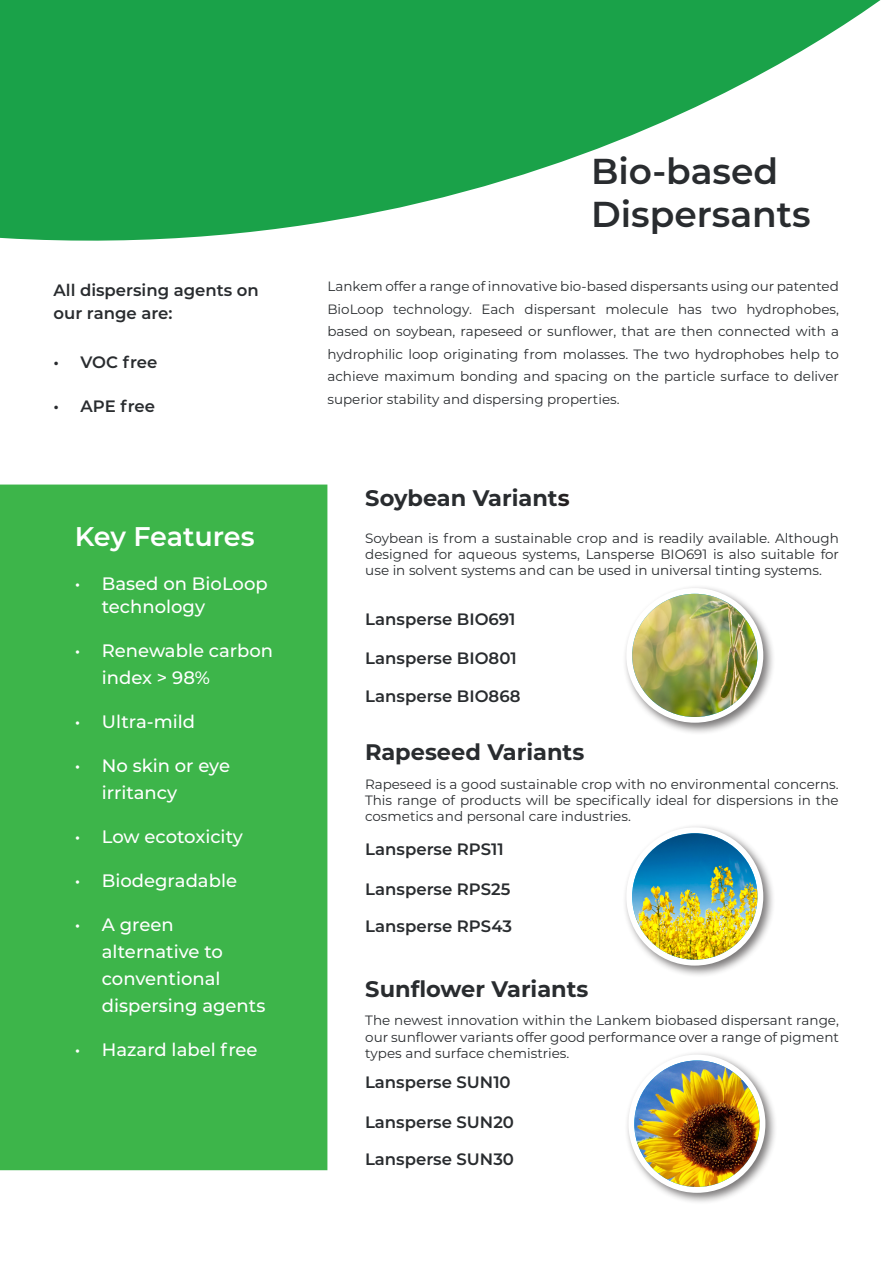
<style>
.page{position:relative;width:893px;height:1263px;background:#fff}
.page>*{position:absolute;margin:0;border:0;box-sizing:border-box;transform-origin:0 0}
.Paragraph_Style_11{font:600 36px "Montserrat";color:#292c2f}
.t1{font:600 27px "Montserrat";letter-spacing:-.01em;color:#fff}
.Paragraph_Style_15{font:700 22.5px "Montserrat";color:#292c2f}
.t2{font:500 18px/27px "Montserrat";color:#fff}
.Paragraph_Style_15-2{font:600 16.5px/22.5px "Montserrat";color:#292c2f}
.Paragraph_Style_14{font:13.5px/16.2px "Montserrat";color:#292c2f;text-align:justify}
.Paragraph_Style_9{font:13.5px/22.5px "Montserrat";color:#292c2f;text-align:justify}
.s1{color:#231f20}
</style>
<div class="page">
<div style="left:1px;top:485px;width:326px;height:684px;background:#3db54a"></div>
<div style="left:0;top:484px;width:327px;height:686px;border:2px solid #3db54a"></div>
<div style="left:622px;top:584px;width:154px;height:151px;background:#231f20;opacity:.6"></div>
<div style="left:626px;top:588px;width:137px;height:135px;background:#fff;border-radius:50%"></div>
<img style="left:632px;top:594px;width:125px;height:123px">
<div style="left:622px;top:823px;width:154px;height:155px;background:#231f20;opacity:.6"></div>
<div style="left:626px;top:827px;width:137px;height:138px;background:#fff;border-radius:50%"></div>
<img style="left:632px;top:833px;width:125px;height:127px">
<svg style="left:0;top:0;width:881px;height:241px;fill:#1aa249"></svg>
<div style="left:624px;top:1050px;width:154px;height:155px;background:#231f20;opacity:.6"></div>
<div style="left:628px;top:1054px;width:137px;height:139px;background:#fff;border-radius:50%"></div>
<img style="left:634px;top:1060px;width:126px;height:127px">
<p class="Paragraph_Style_15-2" style="left:54px;top:278px;width:207px">All dispersing agents on our range are:</p>
<p class="Paragraph_Style_15-2" style="left:54px;top:350px;width:105px">• VOC free</p>
<p class="Paragraph_Style_15-2" style="left:54px;top:394px;width:103px">• APE free</p>
<p class="t1" style="left:75px;top:517px;width:181px">Key Features</p>
<p class="t2" style="left:102px;top:572px;width:167px;line-height:22.5px;text-indent:-27px">• Based on BioLoop technology</p>
<p class="t2" style="left:102px;top:636px;width:173px;text-indent:-27px">• Renewable carbon index &gt; 98%</p>
<p class="t2" style="left:75px;top:707px;width:122px">• Ultra-mild</p>
<p class="t2" style="left:102px;top:751px;width:130px;text-indent:-27px">• No skin or eye irritancy</p>
<p class="t2" style="left:75px;top:822px;width:170px">• Low ecotoxicity</p>
<p class="t2" style="left:75px;top:866px;width:164px">• Biodegradable</p>
<p class="t2" style="left:102px;top:910px;width:165px;text-indent:-27px">• A green alternative to conventional dispersing agents</p>
<p class="t2" style="left:75px;top:1035px;width:184px">• Hazard label free</p>
<p class="Paragraph_Style_11" style="left:591px;top:145px;width:189px">Bio-based</p>
<p class="Paragraph_Style_11" style="left:591px;top:189px;width:221px">Dispersants</p>
<p class="Paragraph_Style_9" style="left:327px;top:275px;width:513px">Lankem offer a range of innovative bio-based dispersants using our patented BioLoop technology. Each dispersant molecule has two hydrophobes, based on soybean, rapeseed or sunflower, that are then connected with a hydrophilic loop originating from molasses. The two hydrophobes help to achieve maximum bonding and spacing on the particle surface to deliver superior stability and dispersing properties.</p>
<p class="Paragraph_Style_15" style="left:365px;top:482px;width:206px">Soybean Variant<span class="s1">s</span></p>
<p class="Paragraph_Style_14" style="left:365px;top:529px;width:475px">Soybean is from a sustainable crop and is readily available. Although designed for aqueous systems, Lansperse BIO691 is also suitable for use in solvent systems and can be used in universal tinting systems.</p>
<p class="Paragraph_Style_15-2" style="left:365px;top:607px;width:152px">Lansperse BIO691</p>
<p class="Paragraph_Style_15-2" style="left:365px;top:647px;width:153px">Lansperse BIO801</p>
<p class="Paragraph_Style_15-2" style="left:365px;top:684px;width:157px">Lansperse BIO868</p>
<p class="Paragraph_Style_15" style="left:365px;top:736px;width:221px">Rapeseed Variants</p>
<p class="Paragraph_Style_14" style="left:365px;top:775px;width:475px">Rapeseed is a good sustainable crop with no environmental concerns.<br>This range of products will be specifically ideal for dispersions in the cosmetics and personal care industries.</p>
<p class="Paragraph_Style_15-2" style="left:365px;top:837px;width:140px">Lansperse RPS11</p>
<p class="Paragraph_Style_15-2" style="left:365px;top:877px;width:147px">Lansperse RPS25</p>
<p class="Paragraph_Style_15-2" style="left:365px;top:914px;width:148px">Lansperse RPS43</p>
<p class="Paragraph_Style_15" style="left:365px;top:973px;width:225px">Sunflower Variants</p>
<p class="Paragraph_Style_14" style="left:365px;top:1012px;width:475px">The newest innovation within the Lankem biobased dispersant range, our sunflower variants offer good performance over a range of pigment types and surface chemistries.</p>
<p class="Paragraph_Style_15-2" style="left:365px;top:1070px;width:147px">Lansperse SUN10</p>
<p class="Paragraph_Style_15-2" style="left:365px;top:1110px;width:150px">Lansperse SUN20</p>
<p class="Paragraph_Style_15-2" style="left:365px;top:1147px;width:151px">Lansperse SUN30</p>
</div>
